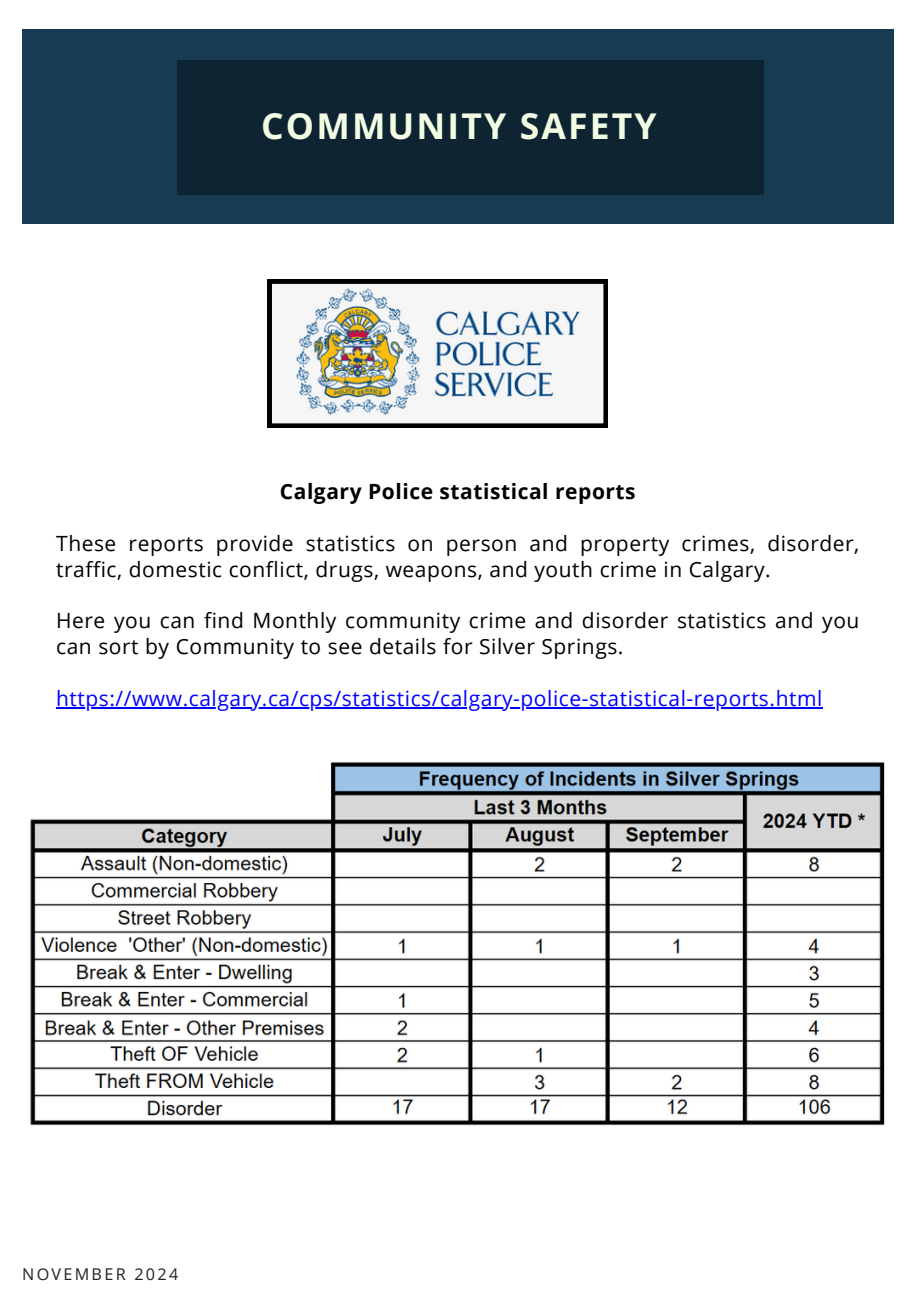
<style>
.page{position:relative;width:918px;height:1296px;background:#fff}
.page>*{position:absolute;margin:0;border:0;box-sizing:border-box;transform-origin:0 0}
.t1{font:700 35.55px "Open Sans";letter-spacing:.06em;color:#f2fde4}
.t2{font:21px/25.8px "Open Sans";letter-spacing:.025em;color:#000}
.t3{font:21px "Open Sans";letter-spacing:.025em;color:#0000fe}
.t4{font:700 21px "Open Sans";letter-spacing:.025em;color:#000}
.t5{font:16.2px "Open Sans";letter-spacing:.14em;color:#222}
</style>
<div class="page">
<div style="left:22px;top:30px;width:872px;height:194px;background:#173b53"></div>
<div style="left:178px;top:60px;width:586px;height:135px;background:#0e2432"></div>
<hr style="left:56px;top:707px;width:767px;height:1px;background:#0000fe">
<svg style="left:267px;top:279px;width:341px;height:149px"></svg>
<img style="left:30px;top:762px;width:855px;height:364px">
<h3 class="t1" style="left:261px;top:101px;width:397px">COMMUNITY SAFETY</h3>
<p class="t4" style="left:280px;top:477px;width:357px">Calgary Police statistical reports</p>
<h1 class="t2" style="left:56px;top:530px;width:805px">These reports provide statistics on person and property crimes, disorder, traffic, domestic conflict, drugs, weapons, and youth crime in Calgary.</h1>
<p class="t2" style="left:56px;top:607px;width:805px">Here you can find Monthly community crime and disorder statistics and you can sort by Community to see details for Silver Springs.</p>
<h2 class="t3" style="left:56px;top:684px;width:768px">https://www.calgary.ca/cps/statistics/calgary-police-statistical-reports.html</h2>
<p class="t5" style="left:22px;top:1262px;width:158px">NOVEMBER 2024</p>
</div>
